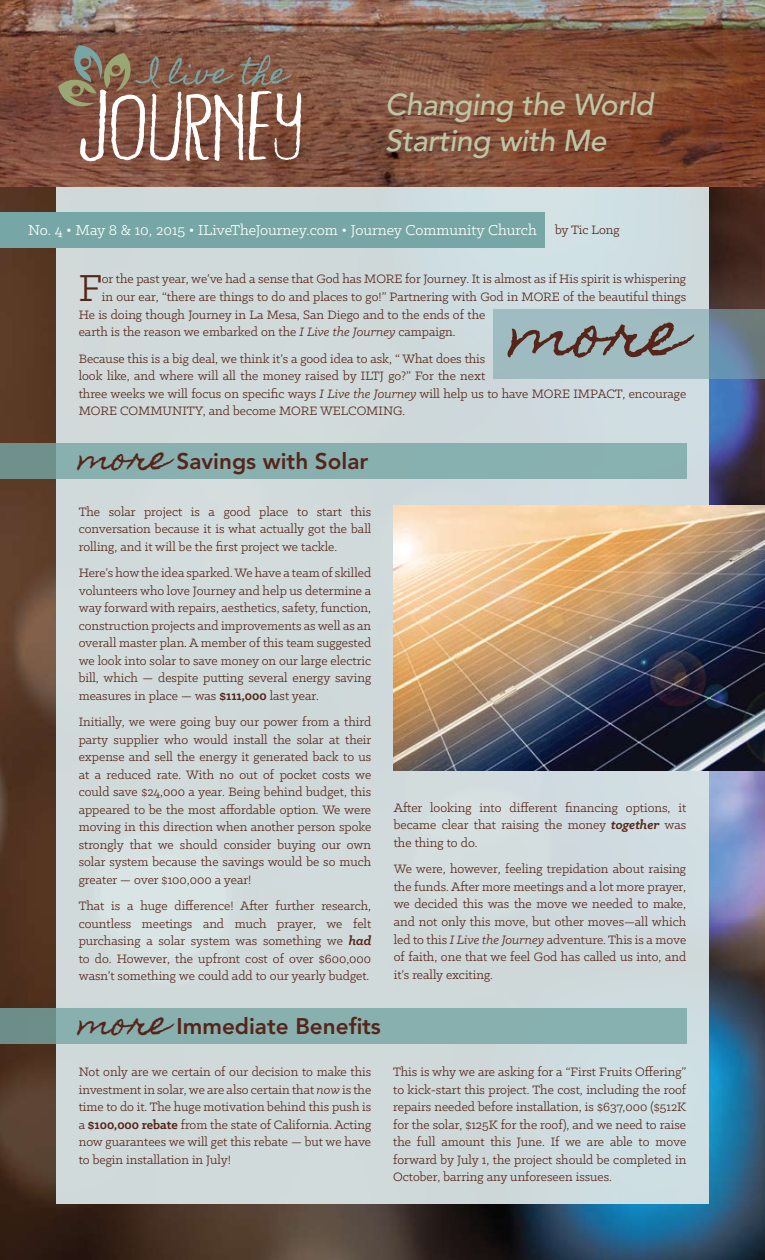
<style>
.page{position:relative;width:765px;height:1260px;background:#fff}
.page>*{position:absolute;margin:0;border:0;box-sizing:border-box;transform-origin:0 0}
.t1{font:62.5px "Homemade Apple";color:#562418}
.t2{font:42.5px "Klinic Slab";color:#562418}
.t3{font:italic 500 30px/36.5px "Avenir";letter-spacing:-.01em;color:#bfc6a6}
.t4{font:800 22.5px "Avenir";color:#562418}
.t5{font:16.25px "Klinic Slab";color:#fff}
.t6{font:13.75px/17.5px "Klinic Slab";color:#562418;text-align:justify}
.s1{font-style:italic}
.s2{font-family:"Homemade Apple";font-weight:400;font-size:32.5px}
.s3{font-weight:700}
.s4{font-weight:700;font-style:italic}
</style>
<div class="page">
<img style="left:0;top:187px;width:765px;height:1073px">
<div style="left:56px;top:56px;width:653px;height:1148px;background:#d0dadb"></div>
<img style="left:0;top:0;width:765px;height:187px">
<svg style="left:58px;top:45px;width:243px;height:116px;background:#947162"></svg>
<div style="left:0;top:212px;width:545px;height:35px;background:#76a6a5"></div>
<svg style="left:0;top:444px;width:686px;height:35px;background:#85adac"></svg>
<img style="left:394px;top:506px;width:371px;height:265px">
<svg style="left:494px;top:309px;width:271px;height:70px;background:#93afb8"></svg>
<svg style="left:0;top:1008px;width:686px;height:35px;background:#85adac"></svg>
<h3 class="t3" style="left:385px;top:87px;width:270px">Changing the World<br>Starting with Me</h3>
<p class="t5" style="left:28px;top:219px;width:510px">No. 4 • May 8 &amp; 10, 2015 • ILiveTheJourney.com • Journey Community Church</p>
<p class="t6" style="left:555px;top:221px;width:66px">by Tic Long</p>
<h2 class="t2" style="left:79px;top:261px;width:25px">F</h2>
<p class="t6" style="left:102px;top:270px;width:586px">or the past year, we’ve had a sense that God has MORE for Journey. It is almost as if His spirit is whispering</p>
<p class="t6" style="left:102px;top:288px;width:586px">in our ear, “there are things to do and places to go!” Partnering with God in MORE of the beautiful things</p>
<p class="t6" style="left:79px;top:305px;width:408px">He is doing though Journey in La Mesa, San Diego and to the ends of the</p>
<p class="t6" style="left:79px;top:323px;width:378px">earth is the reason we embarked on the <span class="s1">I Live the Journey</span> campaign.</p>
<p class="t6" style="left:79px;top:349px;width:464px;text-align:left">Because this is a big deal, we think it’s a good idea to ask, “ What does this<br>look like, and where will all the money raised by ILTJ go?” For the next<br>three weeks we will focus on specific ways <span class="s1">I Live the Journey</span> will help us to have more</p>
<h1 class="t1" style="left:511px;top:297px;width:177px">more</h1>
<p class="t6" style="left:573px;top:384px;width:10px">impact</p>
<p class="t6" style="left:622px;top:384px;width:65px">, encourage</p>
<p class="t6" style="left:79px;top:402px;width:11px">more</p>
<p class="t6" style="left:120px;top:402px;width:12px">comm</p>
<p class="t6" style="left:163px;top:402px;width:127px">unity, and become more</p>
<p class="t6" style="left:320px;top:402px;width:11px">welcoming</p>
<p class="t6" style="left:402px;top:402px;width:4px">.</p>
<h3 class="t4" style="left:79px;top:447px;width:291px"><span class="s2">more</span> Savings with Solar</h3>
<p class="t6" style="left:79px;top:503px;width:294px">The solar project is a good place to start this conversation because it is what actually got the ball rolling, and it will be the first project we tackle.</p>
<p class="t6" style="left:79px;top:564px;width:294px">Here’s how the idea sparked. We have a team of skilled volunteers who love Journey and help us determine a way forward with repairs, aesthetics, safety, function, construction projects and improvements as well as an overall master plan. A member of this team suggested we look into solar to save money on our large electric bill, which — despite putting several energy saving measures in place — was <span class="s3">$111,000</span> last year.</p>
<p class="t6" style="left:79px;top:713px;width:294px">Initially, we were going buy our power from a third party supplier who would install the solar at their expense and sell the energy it generated back to us at a reduced rate. With no out of pocket costs we could save $24,000 a year. Being behind budget, this appeared to be the most affordable option. We were moving in this direction when another person spoke strongly that we should consider buying our own solar system because the savings would be so much greater — over $100,000 a year!</p>
<p class="t6" style="left:79px;top:897px;width:294px">That is a huge difference! After further research, countless meetings and much prayer, we felt purchasing a solar system was something we <span class="s4">had </span>to do. However, the upfront cost of over $600,000 wasn’t something we could add to our yearly budget.</p>
<p class="t6" style="left:394px;top:799px;width:294px">After looking into different financing options, it became clear that raising the money <span class="s4">together</span> was the thing to do.</p>
<p class="t6" style="left:394px;top:860px;width:294px">We were, however, feeling trepidation about raising the funds. After more meetings and a lot more prayer, we decided this was the move we needed to make, and not only this move, but other moves—all which led to this <span class="s1">I Live the Journey</span> adventure. This is a move of faith, one that we feel God has called us into, and it’s really exciting.</p>
<h3 class="t4" style="left:79px;top:1013px;width:304px"><span class="s2">more</span> Immediate Benefits</h3>
<p class="t6" style="left:79px;top:1063px;width:294px">Not only are we certain of our decision to make this investment in solar, we are also certain that <span class="s1">now</span> is the time to do it. The huge motivation behind this push is a <span class="s3">$100,000 rebate</span> from the state of California. Acting now guarantees we will get this rebate — but we have to begin installation in July!</p>
<p class="t6" style="left:393px;top:1063px;width:295px">This is why we are asking for a “First Fruits Offering” to kick-start this project. The cost, including the roof repairs needed before installation, is $637,000 ($512K for the solar, $125K for the roof), and we need to raise the full amount this June. If we are able to move forward by July 1, the project should be completed in October, barring any unforeseen issues.</p>
</div>
